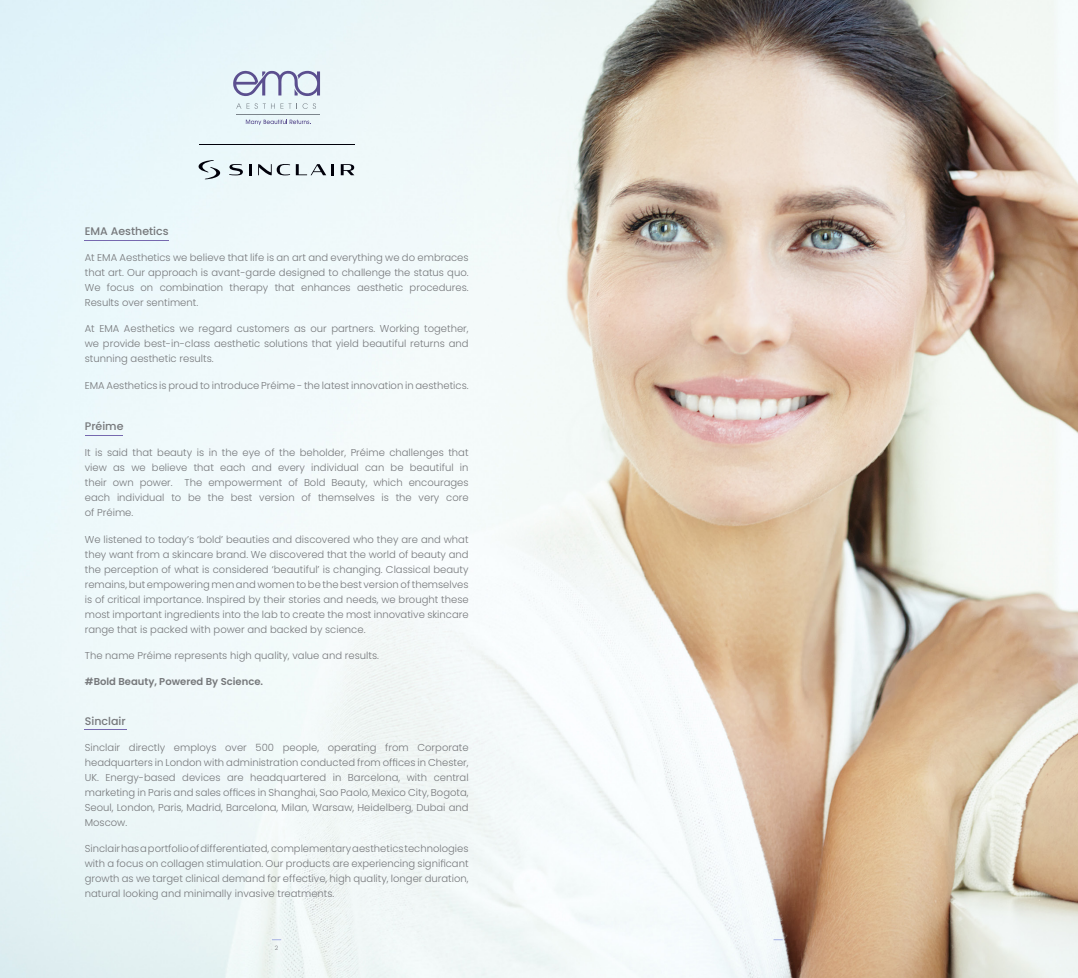
<style>
.page{position:relative;width:1078px;height:978px;background:#fff}
.page>*{position:absolute;margin:0;border:0;box-sizing:border-box;transform-origin:0 0}
.t1{font:500 11px "Poppins";color:#76787b}
.t2{font:300 10px/15px "Poppins";color:#76787b;text-align:justify}
.t3{font:600 10px "Poppins";color:#76787b}
.t4{font:300 6px "Poppins";color:#76787b}
</style>
<div class="page">
<img style="left:0;top:0;width:1077px;height:978px">
<hr style="left:85px;top:240px;width:84px;height:1px;background:#7669af">
<hr style="left:85px;top:435px;width:38px;height:1px;background:#7669af">
<hr style="left:199px;top:144px;width:155px;height:1px;background:#00000a">
<svg style="left:198px;top:160px;width:22px;height:19px"></svg>
<svg style="left:249px;top:164px;width:2px;height:11px"></svg>
<svg style="left:296px;top:164px;width:38px;height:11px"></svg>
<svg style="left:341px;top:164px;width:13px;height:11px"></svg>
<svg style="left:229px;top:164px;width:14px;height:11px"></svg>
<svg style="left:258px;top:164px;width:32px;height:11px"></svg>
<svg style="left:233px;top:71px;width:87px;height:25px;background:#b8bdd4"></svg>
<svg style="left:236px;top:103px;width:80px;height:6px"></svg>
<hr style="left:236px;top:114px;width:84px;height:1px;background:#7c858c">
<svg style="left:246px;top:120px;width:65px;height:5px"></svg>
<hr style="left:84px;top:729px;width:42px;height:1px;background:#7669af">
<p class="t1" style="left:85px;top:224px;width:85px">EMA Aesthetics</p>
<p class="t2" style="left:85px;top:250px;width:385px">At EMA Aesthetics we believe that life is an art and everything we do embraces that art. Our approach is avant-garde designed to challenge the status quo.<br>We focus on combination therapy that enhances aesthetic procedures.<br>Results over sentiment.</p>
<p class="t2" style="left:85px;top:321px;width:385px">At EMA Aesthetics we regard customers as our partners. Working together, we provide best-in-class aesthetic solutions that yield beautiful returns and stunning aesthetic results.</p>
<p class="t2" style="left:85px;top:378px;width:385px">EMA Aesthetics is proud to introduce Préime - the latest innovation in aesthetics.</p>
<p class="t1" style="left:85px;top:420px;width:40px">Préime</p>
<p class="t2" style="left:85px;top:445px;width:385px">It is said that beauty is in the eye of the beholder, Préime challenges that view as we believe that each and every individual can be beautiful in their own power. The empowerment of Bold Beauty, which encourages each individual to be the best version of themselves is the very core of Préime.</p>
<p class="t2" style="left:85px;top:532px;width:385px">We listened to today’s ‘bold’ beauties and discovered who they are and what they want from a skincare brand. We discovered that the world of beauty and the perception of what is considered ‘beautiful’ is changing. Classical beauty remains, but empowering men and women to be the best version of themselves is of critical importance. Inspired by their stories and needs, we brought these most important ingredients into the lab to create the most innovative skincare range that is packed with power and backed by science.</p>
<p class="t2" style="left:85px;top:648px;width:295px">The name Préime represents high quality, value and results.</p>
<p class="t3" style="left:85px;top:676px;width:180px">#Bold Beauty, Powered By Science.</p>
<p class="t1" style="left:85px;top:714px;width:42px">Sinclair</p>
<p class="t2" style="left:85px;top:740px;width:385px">Sinclair directly employs over 500 people, operating from Corporate headquarters in London with administration conducted from offices in Chester, UK. Energy-based devices are headquartered in Barcelona, with central marketing in Paris and sales offices in Shanghai, Sao Paolo, Mexico City, Bogota, Seoul, London, Paris, Madrid, Barcelona, Milan, Warsaw, Heidelberg, Dubai and Moscow.</p>
<p class="t2" style="left:85px;top:841px;width:385px">Sinclair has a portfolio of differentiated, complementary aesthetics technologies with a focus on collagen stimulation. Our products are experiencing significant growth as we target clinical demand for effective, high quality, longer duration, natural looking and minimally invasive treatments.</p>
<p class="t4" style="left:275px;top:944px;width:5px">2</p>
</div>
